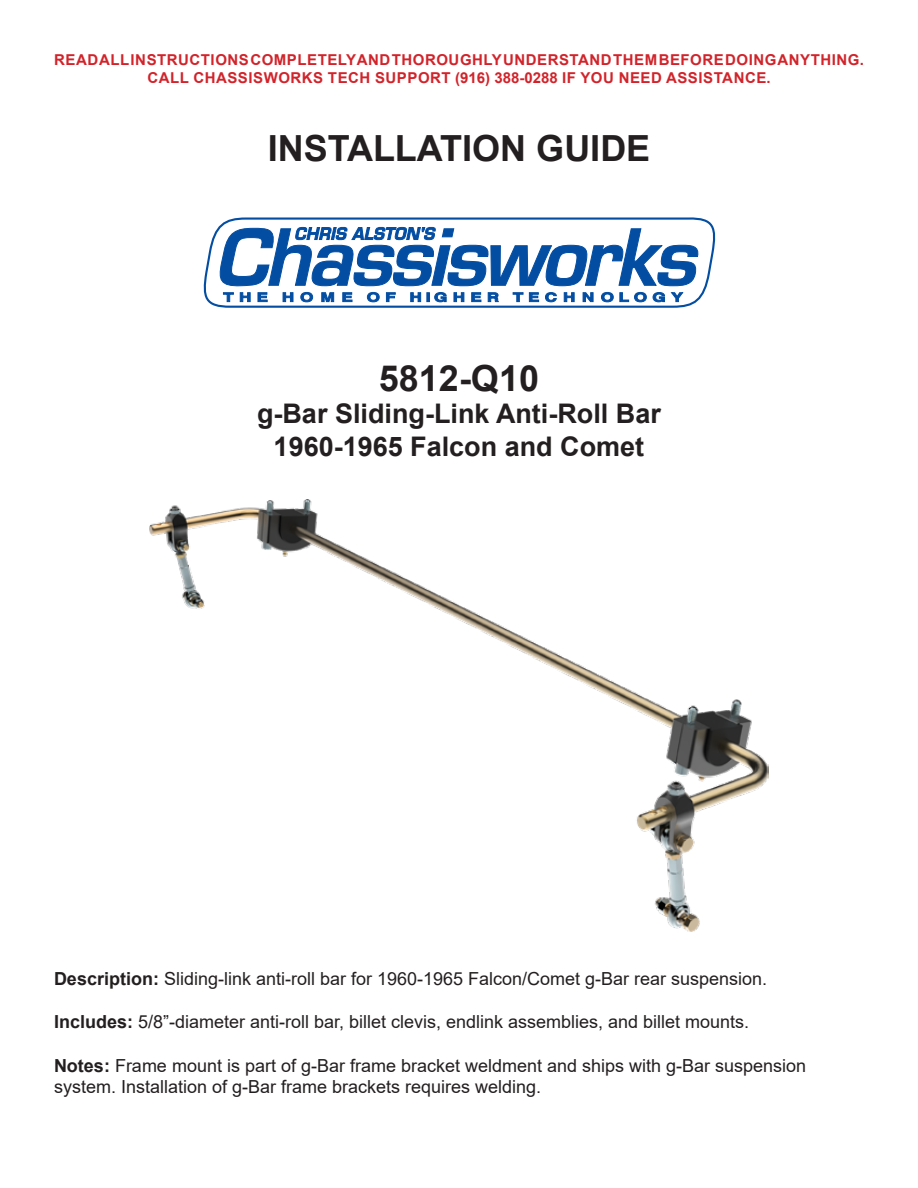
<style>
.page{position:relative;width:918px;height:1188px;background:#fff}
.page>*{position:absolute;margin:0;border:0;box-sizing:border-box;transform-origin:0 0}
.t1{font:700 36px "Arial";color:#231f20}
.t2{font:700 27px/32.4px "Arial";color:#231f20;text-align:center}
.t3{font:18px/21.6px "Arial";color:#231f20}
.t4{font:700 15px/18px "Arial";letter-spacing:.035em;color:#d2232a;text-align:center}
.s1{font-weight:700}
</style>
<div class="page">
<img style="left:150px;top:500px;width:618px;height:431px">
<svg style="left:203px;top:217px;width:513px;height:91px"></svg>
<svg style="left:218px;top:226px;width:482px;height:77px"></svg>
<p class="t4" style="left:54px;top:51px;width:811px">READ ALL INSTRUCTIONS COMPLETELY AND THOROUGHLY UNDERSTAND THEM BEFORE DOING ANYTHING.<br>CALL CHASSISWORKS TECH SUPPORT (916) 388-0288 IF YOU NEED ASSISTANCE.</p>
<h1 class="t1" style="left:268px;top:123px;width:384px">INSTALLATION GUIDE</h1>
<h1 class="t1" style="left:379px;top:353px;width:162px">5812-Q10</h1>
<h2 class="t2" style="left:257px;top:398px;width:405px">g-Bar Sliding-Link Anti-Roll Bar<br>1960-1965 Falcon and Comet</h2>
<p class="t3" style="left:54px;top:968px;width:715px"><span class="s1">Description:</span> Sliding-link anti-roll bar for 1960-1965 Falcon/Comet g-Bar rear suspension.</p>
<p class="t3" style="left:54px;top:1011px;width:697px"><span class="s1">Includes:</span> 5/8”-diameter anti-roll bar, billet clevis, endlink assemblies, and billet mounts.</p>
<p class="t3" style="left:54px;top:1054px;width:754px"><span class="s1">Notes:</span> Frame mount is part of g-Bar frame bracket weldment and ships with g-Bar suspension system. Installation of g-Bar frame brackets requires welding.</p>
</div>
